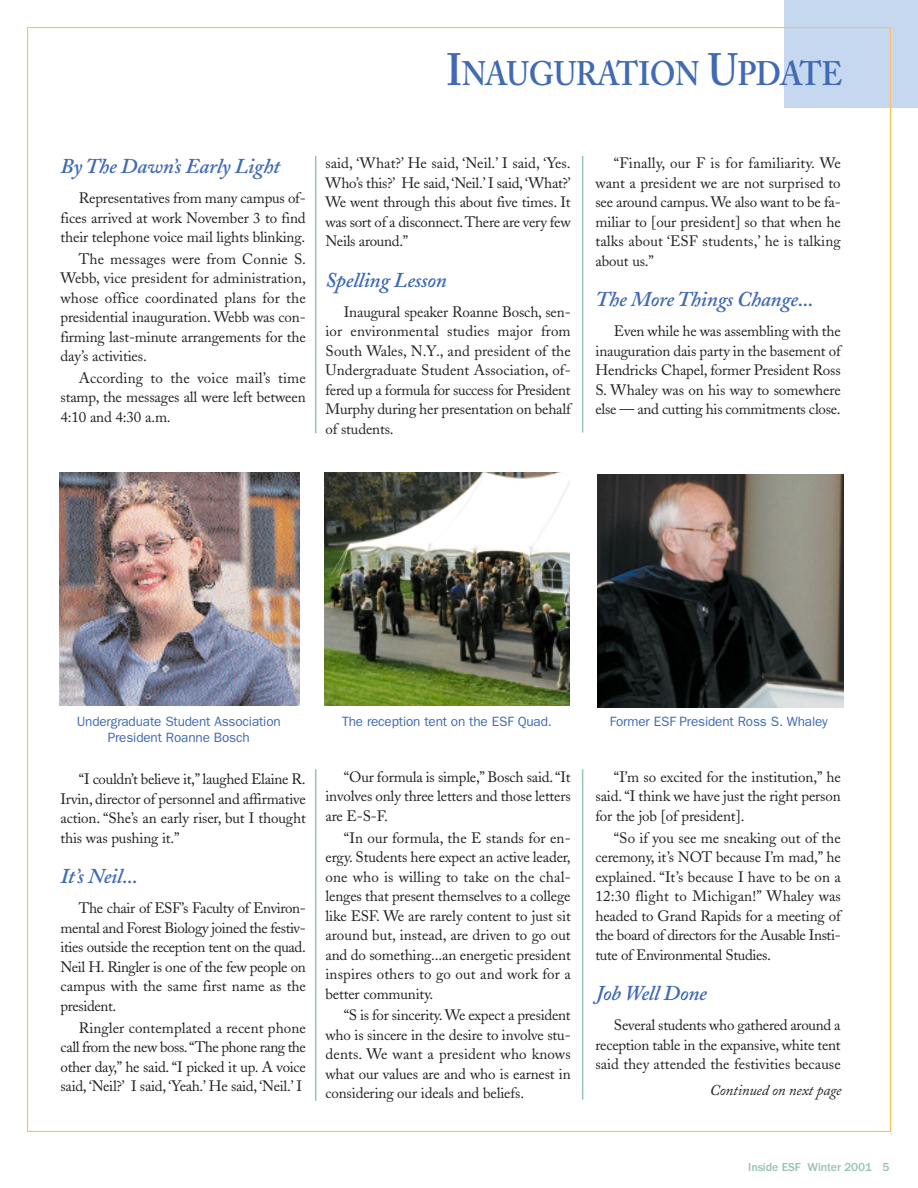
<style>
.page{position:relative;width:918px;height:1188px;background:#fff}
.page>*{position:absolute;margin:0;border:0;box-sizing:border-box;transform-origin:0 0}
.t1{font:600 33.75px "Adobe Caslon";letter-spacing:-.015em;color:#406ab4;scale:.9 1}
.t2{font:italic 600 21px "Adobe Caslon";letter-spacing:-.01em;color:#406ab4}
.t3{font:15px/19.5px "Adobe Caslon";letter-spacing:-.01em;color:#231f20;text-align:justify}
.t4{font:italic 15px "Adobe Caslon";letter-spacing:-.01em;color:#231f20}
.t5{font:13.5px "Franklin Gothic";letter-spacing:-.01em;color:#406ab4}
.t6{font:500 12px "Franklin Gothic";letter-spacing:-.01em;color:#97c5b0}
.s1{font-size:45px}
</style>
<div class="page">
<div style="left:784px;top:0;width:134px;height:108px;background:#c6d8ef"></div>
<img style="left:59px;top:473px;width:240px;height:233px">
<img style="left:324px;top:473px;width:246px;height:233px">
<img style="left:598px;top:474px;width:246px;height:233px">
<hr style="left:315px;top:156px;width:1px;height:277px;background:#97c5b0">
<hr style="left:582px;top:156px;width:1px;height:277px;background:#97c5b0">
<hr style="left:315px;top:769px;width:1px;height:332px;background:#97c5b0">
<hr style="left:582px;top:769px;width:1px;height:331px;background:#97c5b0">
<h1 class="t1" style="left:446px;top:60px;width:441px"><span class="s1">I</span>NAUGURATION <span class="s1">U</span>PDATE</h1>
<h2 class="t2" style="left:61px;top:157px;width:221px">By The Dawn’s Early Light</h2>
<p class="t3" style="left:61px;top:190px;width:247px;text-indent:18px">Representatives from many campus of&shy;fices arrived at work November 3 to find their telephone voice mail lights blinking.</p>
<p class="t3" style="left:61px;top:251px;width:247px;text-indent:18px">The messages were from Connie S.<br>Webb, vice president for administration, whose office coordinated plans for the presidential inauguration. Webb was con&shy;firming last-minute arrangements for the day’s activities.</p>
<p class="t3" style="left:61px;top:370px;width:247px;text-indent:18px">According to the voice mail’s time stamp, the messages all were left between 4:10 and 4:30 a.m.</p>
<p class="t3" style="left:326px;top:155px;width:247px">said, ‘What?’ He said, ‘Neil.’ I said, ‘Yes.<br>Who’s this?’ He said, ‘Neil.’ I said, ‘What?’ We went through this about five times. It was sort of a disconnect.There are very few Neils around.”</p>
<h2 class="t2" style="left:326px;top:271px;width:123px">Spelling Lesson</h2>
<p class="t3" style="left:326px;top:304px;width:247px;text-indent:18px">Inaugural speaker Roanne Bosch, sen&shy;ior environmental studies major from South Wales, N.Y., and president of the Undergraduate Student Association, of&shy;fered up a formula for success for President Murphy during her presentation on behalf of students.</p>
<p class="t3" style="left:596px;top:155px;width:247px;text-indent:18px">“Finally, our F is for familiarity. We want a president we are not surprised to see around campus. We also want to be fa&shy;miliar to [our president] so that when he talks about ‘ESF students,’ he is talking about us.”</p>
<h2 class="t2" style="left:596px;top:291px;width:219px">The More Things Change...</h2>
<p class="t3" style="left:596px;top:323px;width:247px;text-indent:18px">Even while he was assembling with the inauguration dais party in the basement of Hendricks Chapel, former President Ross S. Whaley was on his way to somewhere else — and cutting his commitments close.</p>
<p class="t5" style="left:77px;top:716px;width:206px">Undergraduate Student Association</p>
<p class="t5" style="left:342px;top:716px;width:211px">The reception tent on the ESF Quad.</p>
<p class="t5" style="left:610px;top:716px;width:219px">Former ESF President Ross S. Whaley</p>
<p class="t5" style="left:108px;top:733px;width:143px">President Roanne Bosch</p>
<p class="t3" style="left:61px;top:771px;width:247px;text-indent:18px">“I couldn’t believe it,” laughed Elaine R.<br>Irvin, director of personnel and affirmative action. “She’s an early riser, but I thought this was pushing it.”</p>
<h2 class="t2" style="left:61px;top:868px;width:79px">It’s Neil...</h2>
<p class="t3" style="left:61px;top:900px;width:247px;text-indent:18px">The chair of ESF’s Faculty of Environ&shy;mental and Forest Biology joined the festiv&shy;ities outside the reception tent on the quad.<br>Neil H. Ringler is one of the few people on campus with the same first name as the president.</p>
<p class="t3" style="left:61px;top:1019px;width:247px;text-indent:18px">Ringler contemplated a recent phone call from the new boss.“The phone rang the other day,” he said. “I picked it up. A voice said, ‘Neil?’ I said, ‘Yeah.’ He said, ‘Neil.’ I</p>
<p class="t3" style="left:325px;top:769px;width:247px;text-indent:18px">“Our formula is simple,” Bosch said.“It involves only three letters and those letters are E-S-F.</p>
<p class="t3" style="left:325px;top:830px;width:247px;text-indent:18px">“In our formula, the E stands for en&shy;ergy. Students here expect an active leader, one who is willing to take on the chal&shy;lenges that present themselves to a college like ESF. We are rarely content to just sit around but, instead, are driven to go out and do something...an energetic president inspires others to go out and work for a better community.</p>
<p class="t3" style="left:325px;top:1007px;width:247px;text-indent:18px">“S is for sincerity. We expect a president who is sincere in the desire to involve stu&shy;dents. We want a president who knows what our values are and who is earnest in considering our ideals and beliefs.</p>
<p class="t3" style="left:596px;top:769px;width:247px;text-indent:18px">“I’m so excited for the institution,” he said.“I think we have just the right person for the job [of president].</p>
<p class="t3" style="left:595px;top:830px;width:247px;text-indent:18px">“So if you see me sneaking out of the ceremony, it’s NOT because I’m mad,” he explained. “It’s because I have to be on a 12:30 flight to Michigan!” Whaley was headed to Grand Rapids for a meeting of the board of directors for the Ausable Insti&shy;tute of Environmental Studies.</p>
<h2 class="t2" style="left:596px;top:984px;width:113px">Job Well Done</h2>
<p class="t3" style="left:596px;top:1017px;width:247px;text-indent:18px">Several students who gathered around a reception table in the expansive, white tent said they attended the festivities because</p>
<p class="t4" style="left:710px;top:1084px;width:133px">Continued on next page</p>
<p class="t6" style="left:748px;top:1163px;width:143px">Inside ESF Winter 2001 5</p>
</div>
